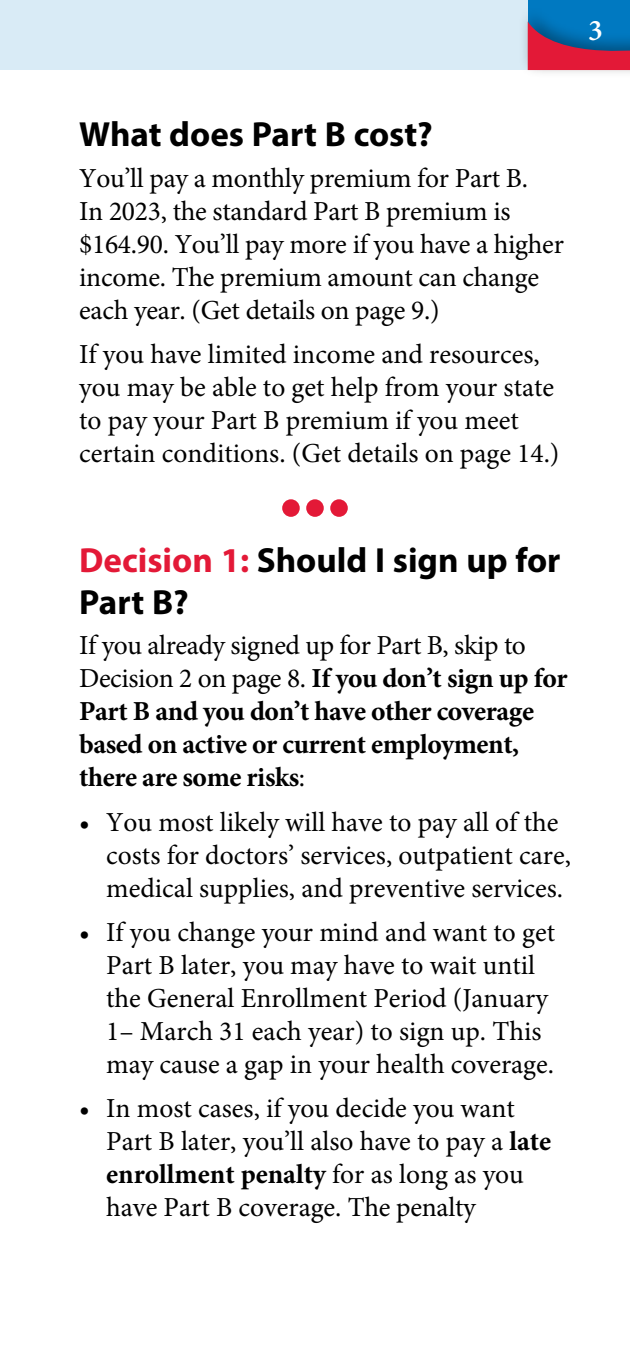
<style>
.page{position:relative;width:630px;height:1350px;background:#fff}
.page>*{position:absolute;margin:0;border:0;box-sizing:border-box;transform-origin:0 0}
.ACCR__Header_2{font:700 35px/42px "Myriad Pro";color:#000}
.t1{font:600 30px "Minion Pro";color:#fff}
.ACCR__body_text{font:27.5px/33px "Minion Pro";color:#000}
.ACCR__body_text-2{font:700 27.5px/33px "Minion Pro";letter-spacing:-.015em;color:#000}
.s1{color:#e31937}
.s2{font-weight:400}
.s3{font-weight:700}
</style>
<div class="page">
<div style="left:0;top:0;width:630px;height:70px;background:#d9ebf6"></div>
<div style="left:528px;top:0;width:102px;height:68px;background:#0079c1"></div>
<div style="left:518px;top:5px;width:112px;height:74px;background:#000;opacity:.35"></div>
<svg style="left:528px;top:21px;width:102px;height:49px"></svg>
<div style="left:282px;top:499px;width:18px;height:18px;background:#e31937;border-radius:50%"></div>
<div style="left:306px;top:499px;width:18px;height:18px;background:#e31937;border-radius:50%"></div>
<div style="left:330px;top:499px;width:18px;height:18px;background:#e31937;border-radius:50%"></div>
<p class="t1" style="left:588px;top:10px;width:16px">3</p>
<p class="ACCR__Header_2" style="left:79px;top:112px;width:355px">What does Part B cost?</p>
<p class="ACCR__body_text" style="left:79px;top:162px;width:486px">You’ll pay a monthly premium for Part B.<br>In 2023, the standard Part B premium is $164.90. You’ll pay more if you have a higher income. The premium amount can change each year. (Get details on page 9.)</p>
<p class="ACCR__body_text" style="left:79px;top:338px;width:482px">If you have limited income and resources, you may be able to get help from your state to pay your Part B premium if you meet certain conditions. (Get details on page 14.)</p>
<p class="ACCR__Header_2" style="left:79px;top:538px;width:483px"><span class="s1">Decision 1:</span> Should I sign up for<br>Part B?</p>
<p class="ACCR__body_text-2" style="left:79px;top:629px;width:490px"><span class="s2">If you already signed up for Part B, skip to Decision 2 on page 8.</span> If you don’t sign up for Part B and you don’t have other coverage based on active or current employment, there are some risks<span class="s2">:</span></p>
<p class="ACCR__body_text" style="left:106px;top:805px;width:466px;text-indent:-27px">• You most likely will have to pay all of the costs for doctors’ services, outpatient care, medical supplies, and preventive services.</p>
<p class="ACCR__body_text" style="left:106px;top:916px;width:450px;text-indent:-27px">• If you change your mind and want to get Part B later, you may have to wait until the General Enrollment Period (January 1– March 31 each year) to sign up. This may cause a gap in your health coverage.</p>
<p class="ACCR__body_text" style="left:106px;top:1092px;width:447px;text-indent:-27px">• In most cases, if you decide you want Part B later, you’ll also have to pay a <span class="s3">late enrollment penalty</span> for as long as you have Part B coverage. The penalty</p>
</div>
